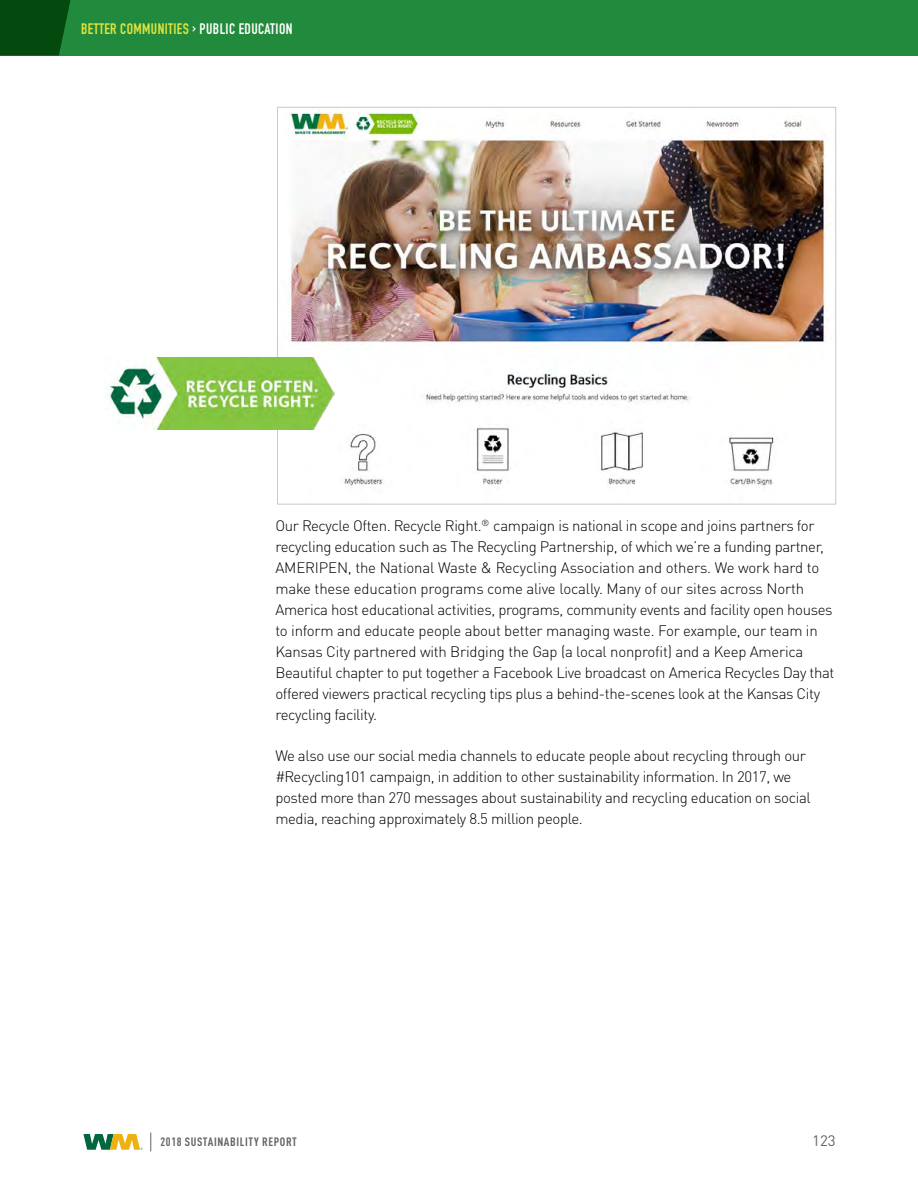
<style>
.page{position:relative;width:918px;height:1188px;background:#fff}
.page>*{position:absolute;margin:0;border:0;box-sizing:border-box;transform-origin:0 0}
.t1{font:300 15px/21px "DIN Pro";letter-spacing:-.025em;color:#000}
.t2{font:700 15px "DIN Condensed";letter-spacing:.025em;color:#e1e43f}
.t3{font:15px "DIN Pro";color:#636466}
.t4{font:700 condensed 12px "DIN Pro";letter-spacing:.05em;color:#636466}
.s1{color:#fff}
</style>
<div class="page">
<img style="left:287px;top:109px;width:540px;height:377px">
<img style="left:103px;top:357px;width:232px;height:73px">
<div style="left:0;top:0;width:918px;height:56px;background:#218a3c"></div>
<svg style="left:0;top:0;width:70px;height:56px;background:#064f11"></svg>
<svg style="left:83px;top:1134px;width:60px;height:16px"></svg>
<svg style="left:150px;top:1133px;width:1px;height:18px"></svg>
<p class="t2" style="left:81px;top:19px;width:213px">BETTER COMMUNITIES <span class="s1">› PUBLIC EDUCATION</span></p>
<p class="t1" style="left:275px;top:514px;width:561px">Our Recycle Often. Recycle Right.<sup>®</sup> campaign is national in scope and joins partners for recycling education such as The Recycling Partnership, of which we’re a funding partner, AMERIPEN, the National Waste &amp; Recycling Association and others. We work hard to make these education programs come alive locally. Many of our sites across North America host educational activities, programs, community events and facility open houses to inform and educate people about better managing waste. For example, our team in Kansas City partnered with Bridging the Gap (a local nonprofit) and a Keep America Beautiful chapter to put together a Facebook Live broadcast on America Recycles Day that offered viewers practical recycling tips plus a behind-the-scenes look at the Kansas City recycling facility.</p>
<p class="t1" style="left:275px;top:744px;width:537px">We also use our social media channels to educate people about recycling through our #Recycling101 campaign, in addition to other sustainability information. In 2017, we posted more than 270 messages about sustainability and recycling education on social media, reaching approximately 8.5 million people.</p>
<p class="t4" style="left:161px;top:1133px;width:138px">2018 SUSTAINABILITY REPORT</p>
<p class="t3" style="left:812px;top:1129px;width:25px">123</p>
</div>
